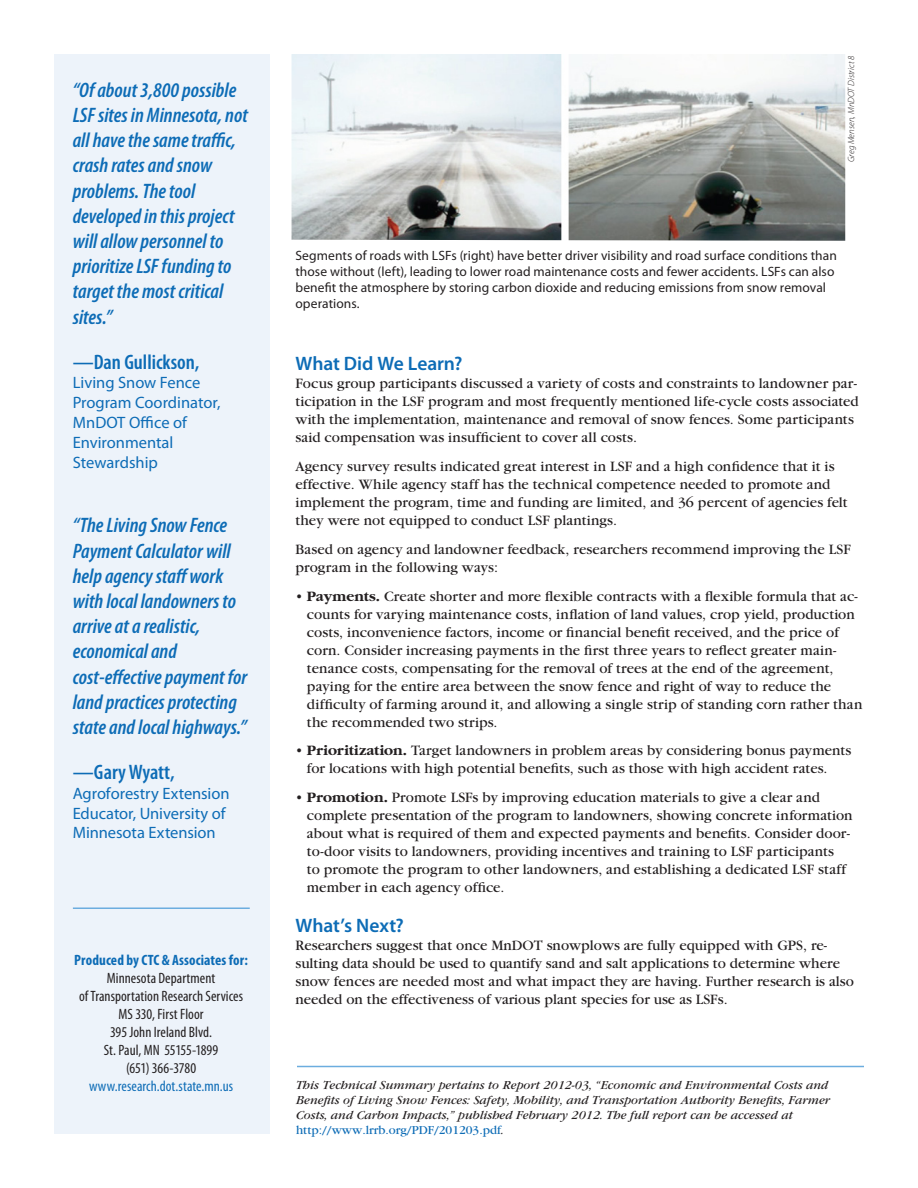
<style>
.page{position:relative;width:918px;height:1188px;background:#fff}
.page>*{position:absolute;margin:0;border:0;box-sizing:border-box;transform-origin:0 0}
.Quote_Blue_Ital{font:italic 600 condensed 21px/25.2px "Myriad Pro";color:#0d6cb6}
.Quote_Name_Credit{font:600 condensed 21px "Myriad Pro";color:#0d6cb6}
.Subhead{font:600 19.5px "Myriad Pro";letter-spacing:-.005em;color:#0d6cb6}
.Quote_Credit_Title{font:16.5px/19.8px "Myriad Pro";color:#0d6cb6}
.Body_Copy{font:15px/18px "Garamond";letter-spacing:.005em;color:#231f20}
.Bullet_points_-_last{font:15px/18px "Garamond";color:#231f20}
.Sidebar_contact_name{font:condensed 15px/18px "Myriad Pro";letter-spacing:.005em;color:#231f20;text-align:center}
.Sidebar_contact_name-2{font:condensed 15px/18px "Myriad Pro";letter-spacing:.005em;color:#0d6cb6;text-align:center}
.Sidebar_page_2_subhe{font:700 condensed 15px "Myriad Pro";letter-spacing:.005em;color:#0d6cb6}
.Caption_Left_Justifi{font:13.5px/16.2px "Myriad Pro";letter-spacing:.005em;color:#231f20}
.t1{font:italic 12.75px/15.3px "Garamond";color:#231f20}
.Caption_Left_Justifi-2{font:italic 300 9px "Myriad Pro";color:#231f20}
.s1{color:#231f20}
.s2{font-weight:700}
.s3{font-style:normal;color:#0d6cb6}
</style>
<div class="page">
<div style="left:54px;top:54px;width:216px;height:1080px;background:#edf3fa"></div>
<hr style="left:297px;top:1066px;width:567px;height:1px;background:#6caddf">
<img style="left:292px;top:54px;width:553px;height:187px">
<hr style="left:73px;top:908px;width:177px;height:1px;background:#6caddf">
<p class="Quote_Blue_Ital" style="left:73px;top:78px;width:177px">“Of about 3,800 possible<br>LSF sites in Minnesota, not all have the same traffic, crash rates and snow problems. The tool developed in this project will allow personnel to prioritize LSF funding to target the most critical sites.”</p>
<p class="Quote_Name_Credit" style="left:73px;top:350px;width:128px">—Dan Gullickson,</p>
<p class="Quote_Credit_Title" style="left:73px;top:373px;width:149px">Living Snow Fence<br>Program Coordinator,<br>MnDOT Office of<br>Environmental<br>Stewardship</p>
<p class="Quote_Blue_Ital" style="left:73px;top:513px;width:176px">“The Living Snow Fence<br>Payment Calculator will help agency staff work with local landowners to arrive at a realistic, economical and cost-effective payment for land practices protecting state and local highways.”</p>
<p class="Quote_Name_Credit" style="left:73px;top:761px;width:103px">—Gary Wyatt,</p>
<p class="Quote_Credit_Title" style="left:73px;top:783px;width:158px">Agroforestry Extension<br>Educator, University of<br>Minnesota Extension</p>
<p class="Sidebar_page_2_subhe" style="left:74px;top:950px;width:175px">Produced by CTC &amp; Associates for:</p>
<p class="Sidebar_contact_name" style="left:79px;top:968px;width:166px">Minnesota Department<br>of Transportation Research Services<br>MS 330, First Floor<br>395 John Ireland Blvd.<br>St. Paul, MN 55155-1899</p>
<p class="Sidebar_contact_name-2" style="left:89px;top:1058px;width:146px"><span class="s1">(651) 366-3780 </span>www.research.dot.state.mn.us</p>
<p class="Caption_Left_Justifi-2" style="left:846px;top:162px;width:108px;rotate:-90deg">Greg Mensen, MnDOT District 8</p>
<p class="Caption_Left_Justifi" style="left:296px;top:247px;width:543px">Segments of roads with LSFs (right) have better driver visibility and road surface conditions than those without (left), leading to lower road maintenance costs and fewer accidents. LSFs can also benefit the atmosphere by storing carbon dioxide and reducing emissions from snow removal operations.</p>
<p class="Subhead" style="left:296px;top:351px;width:169px">What Did We Learn?</p>
<p class="Body_Copy" style="left:296px;top:375px;width:565px">Focus group participants discussed a variety of costs and constraints to landowner par&shy;ticipation in the LSF program and most frequently mentioned life-cycle costs associated with the implementation, maintenance and removal of snow fences. Some participants said compensation was insufficient to cover all costs.</p>
<p class="Body_Copy" style="left:296px;top:457px;width:554px">Agency survey results indicated great interest in LSF and a high confidence that it is effective. While agency staff has the technical competence needed to promote and implement the program, time and funding are limited, and 36 percent of agencies felt they were not equipped to conduct LSF plantings.</p>
<p class="Body_Copy" style="left:296px;top:540px;width:557px">Based on agency and landowner feedback, researchers recommend improving the LSF program in the following ways:</p>
<p class="Body_Copy" style="left:307px;top:587px;width:557px;text-indent:-11px">• <span class="s2">Payments.</span> Create shorter and more flexible contracts with a flexible formula that ac&shy;counts for varying maintenance costs, inflation of land values, crop yield, production costs, inconvenience factors, income or financial benefit received, and the price of corn. Consider increasing payments in the first three years to reflect greater main&shy;tenance costs, compensating for the removal of trees at the end of the agreement, paying for the entire area between the snow fence and right of way to reduce the difficulty of farming around it, and allowing a single strip of standing corn rather than the recommended two strips.</p>
<p class="Body_Copy" style="left:307px;top:742px;width:546px;text-indent:-11px">• <span class="s2">Prioritization.</span> Target landowners in problem areas by considering bonus payments for locations with high potential benefits, such as those with high accident rates.</p>
<p class="Body_Copy" style="left:307px;top:789px;width:547px;text-indent:-11px">• <span class="s2">Promotion.</span> Promote LSFs by improving education materials to give a clear and complete presentation of the program to landowners, showing concrete information about what is required of them and expected payments and benefits. Consider door&shy;to-door visits to landowners, providing incentives and training to LSF participants<br>to promote the program to other landowners, and establishing a dedicated LSF staff member in each agency office.</p>
<p class="Subhead" style="left:296px;top:913px;width:110px">What’s Next?</p>
<p class="Bullet_points_-_last" style="left:296px;top:936px;width:560px">Researchers suggest that once MnDOT snowplows are fully equipped with GPS, re&shy;sulting data should be used to quantify sand and salt applications to determine where snow fences are needed most and what impact they are having. Further research is also needed on the effectiveness of various plant species for use as LSFs.</p>
<p class="t1" style="left:296px;top:1077px;width:536px">This Technical Summary pertains to Report 2012-03, “Economic and Environmental Costs and Benefits of Living Snow Fences: Safety, Mobility, and Transportation Authority Benefits, Farmer Costs, and Carbon Impacts,” published February 2012. The full report can be accessed at <span class="s3">http://www.lrrb.org/PDF/201203.pdf</span>.</p>
</div>
